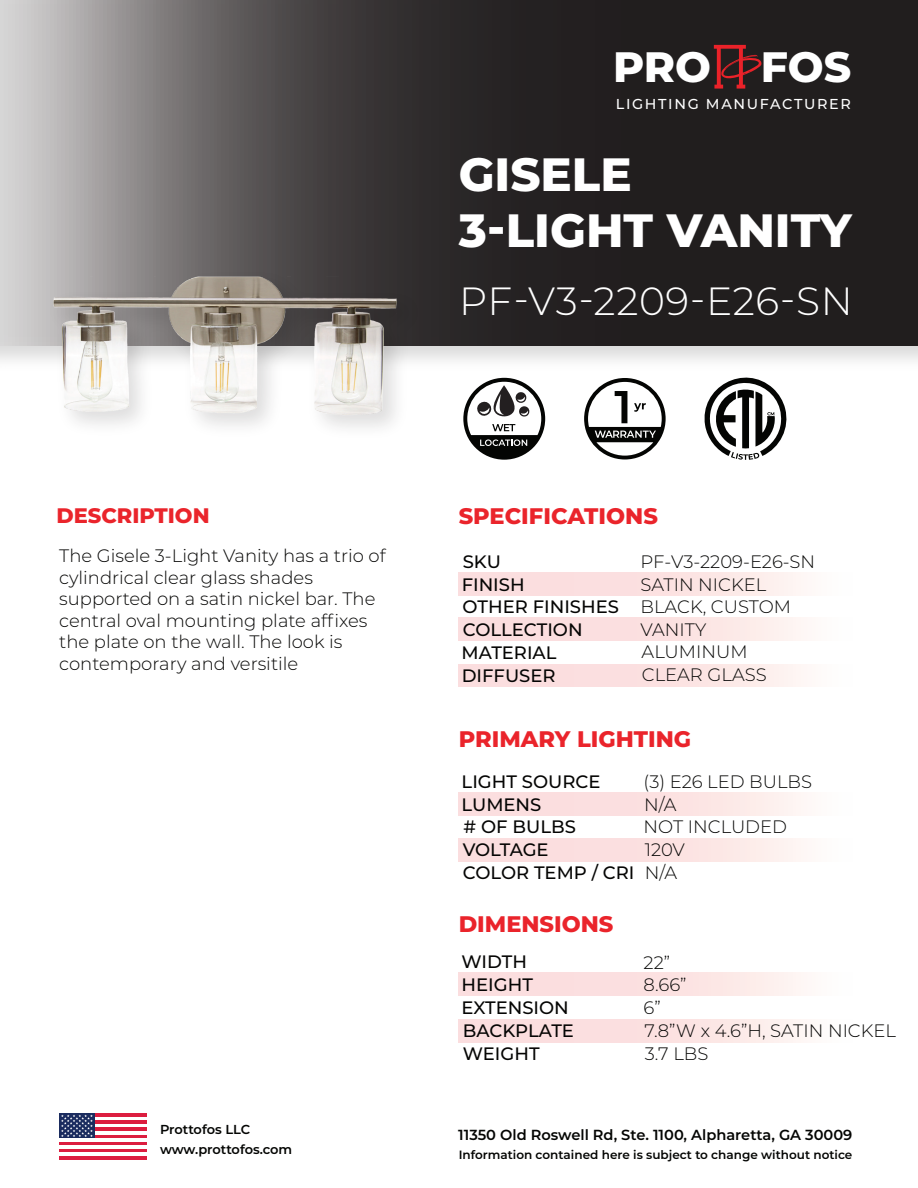
<style>
.page{position:relative;width:918px;height:1188px;background:#fff}
.page>*{position:absolute;margin:0;border:0;box-sizing:border-box;transform-origin:0 0}
.t1{font:800 46.65px/55.9px "Montserrat";color:#fff}
.t2{font:800 42.45px "Montserrat";letter-spacing:-.005em;color:#fff}
.t3{font:300 39.3px "Montserrat";letter-spacing:.015em;color:#fff}
.t4{font:800 22.5px "Montserrat";color:#ea242b}
.t5{font:800 21px "Montserrat";color:#ea242b}
.t6{font:300 18px/22.6px "Montserrat";color:#050504}
.t7{font:500 18px/22.8px "Montserrat";color:#050504}
.t8{font:600 14.55px "Montserrat";color:#040503}
.t9{font:500 14.4px "Montserrat";letter-spacing:.115em;color:#fff}
.t10{font:600 13.05px/20.2px "Montserrat";letter-spacing:-.01em;color:#040503}
.t11{font:600 12px "Montserrat";color:#040503}
</style>
<div class="page">
<svg style="left:0;top:0;width:918px;height:346px;background:#434040"></svg>
<hr style="left:59px;top:1113px;width:88px;height:4px;background:#dc1d3f">
<hr style="left:59px;top:1121px;width:88px;height:3px;background:#dc1d3f">
<svg style="left:94px;top:1124px;width:53px;height:4px"></svg>
<hr style="left:59px;top:1128px;width:88px;height:3px;background:#dc1d3f">
<hr style="left:59px;top:1135px;width:88px;height:3px;background:#dc1d3f">
<hr style="left:59px;top:1142px;width:88px;height:3px;background:#dc1d3f">
<hr style="left:59px;top:1149px;width:88px;height:3px;background:#dc1d3f">
<hr style="left:59px;top:1156px;width:88px;height:4px;background:#dc1d3f">
<div style="left:59px;top:1113px;width:35px;height:25px;background:#1b2c5f"></div>
<svg style="left:61px;top:1115px;width:32px;height:22px"></svg>
<img style="left:425px;top:264px;width:4px;height:102px">
<img style="left:23px;top:253px;width:402px;height:175px">
<svg style="left:699px;top:362px;width:91px;height:98px"></svg>
<svg style="left:584px;top:378px;width:82px;height:81px"></svg>
<svg style="left:463px;top:378px;width:82px;height:82px"></svg>
<div style="left:459px;top:1019px;width:394px;height:23px;background:linear-gradient(to right,#fad6d8,#fef6f4)"></div>
<div style="left:459px;top:664px;width:394px;height:23px;background:linear-gradient(to right,#fad6d8,#fef6f4)"></div>
<div style="left:459px;top:618px;width:394px;height:23px;background:linear-gradient(to right,#fad6d8,#fef6f4)"></div>
<div style="left:459px;top:573px;width:394px;height:22px;background:linear-gradient(to right,#fad6d8,#fef6f4)"></div>
<div style="left:459px;top:838px;width:394px;height:23px;background:linear-gradient(to right,#fad6d8,#fef6f4)"></div>
<div style="left:459px;top:793px;width:394px;height:23px;background:linear-gradient(to right,#fad6d8,#fef6f4)"></div>
<div style="left:459px;top:973px;width:394px;height:23px;background:linear-gradient(to right,#fad6d8,#fef6f4)"></div>
<svg style="left:714px;top:45px;width:48px;height:44px;background:#5f1f21"></svg>
<h2 class="t2" style="left:613px;top:36px;width:240px">PRO FOS</h2>
<p class="t9" style="left:616px;top:94px;width:237px">LIGHTING MANUFACTURER</p>
<h1 class="t1" style="left:459px;top:143px;width:395px">GISELE<br>3-LIGHT VANITY</h1>
<p class="t5" style="left:56px;top:501px;width:155px">DESCRIPTION</p>
<h3 class="t3" style="left:459px;top:274px;width:395px">PF-V3-2209-E26-SN</h3>
<p class="t4" style="left:459px;top:499px;width:201px">SPECIFICATIONS</p>
<p class="t6" style="left:59px;top:544px;width:328px;line-height:21.6px">The Gisele 3-Light Vanity has a trio of cylindrical clear glass shades supported on a satin nickel bar. The central oval mounting plate affixes the plate on the wall. The look is contemporary and versitile</p>
<p class="t7" style="left:462px;top:549px;width:159px">SKU<br>FINISH<br>OTHER FINISHES<br>COLLECTION<br>MATERIAL<br>DIFFUSER</p>
<p class="t6" style="left:641px;top:549px;width:176px">PF-V3-2209-E26-SN</p>
<p class="t6" style="left:641px;top:572px;width:152px">SATIN NICKEL<br>BLACK, CUSTOM<br>VANITY<br>ALUMINUM<br>CLEAR GLASS</p>
<p class="t4" style="left:459px;top:723px;width:234px">PRIMARY LIGHTING</p>
<p class="t10" style="left:160px;top:1118px;width:134px">Prottofos LLC www.prottofos.com</p>
<p class="t7" style="left:462px;top:769px;width:140px">LIGHT SOURCE<br>LUMENS</p>
<p class="t7" style="left:463px;top:838px;width:173px">VOLTAGE<br>COLOR TEMP / CRI</p>
<p class="t7" style="left:464px;top:815px;width:114px"># OF BULBS</p>
<p class="t6" style="left:644px;top:769px;width:170px;line-height:23.5px">(3) E26 LED BULBS<br>N/A</p>
<p class="t6" style="left:644px;top:815px;width:145px">NOT INCLUDED<br>120V<br>N/A</p>
<p class="t4" style="left:459px;top:908px;width:156px">DIMENSIONS</p>
<p class="t7" style="left:462px;top:950px;width:114px">WIDTH<br>HEIGHT<br>EXTENSION<br>BACKPLATE<br>WEIGHT</p>
<p class="t6" style="left:644px;top:950px;width:254px">22”<br>8.66”<br>6”<br>7.8”W x 4.6”H, SATIN NICKEL<br>3.7 LBS</p>
<p class="t8" style="left:458px;top:1124px;width:396px">11350 Old Roswell Rd, Ste. 1100, Alpharetta, GA 30009</p>
<p class="t11" style="left:459px;top:1146px;width:395px">Information contained here is subject to change without notice</p>
</div>
